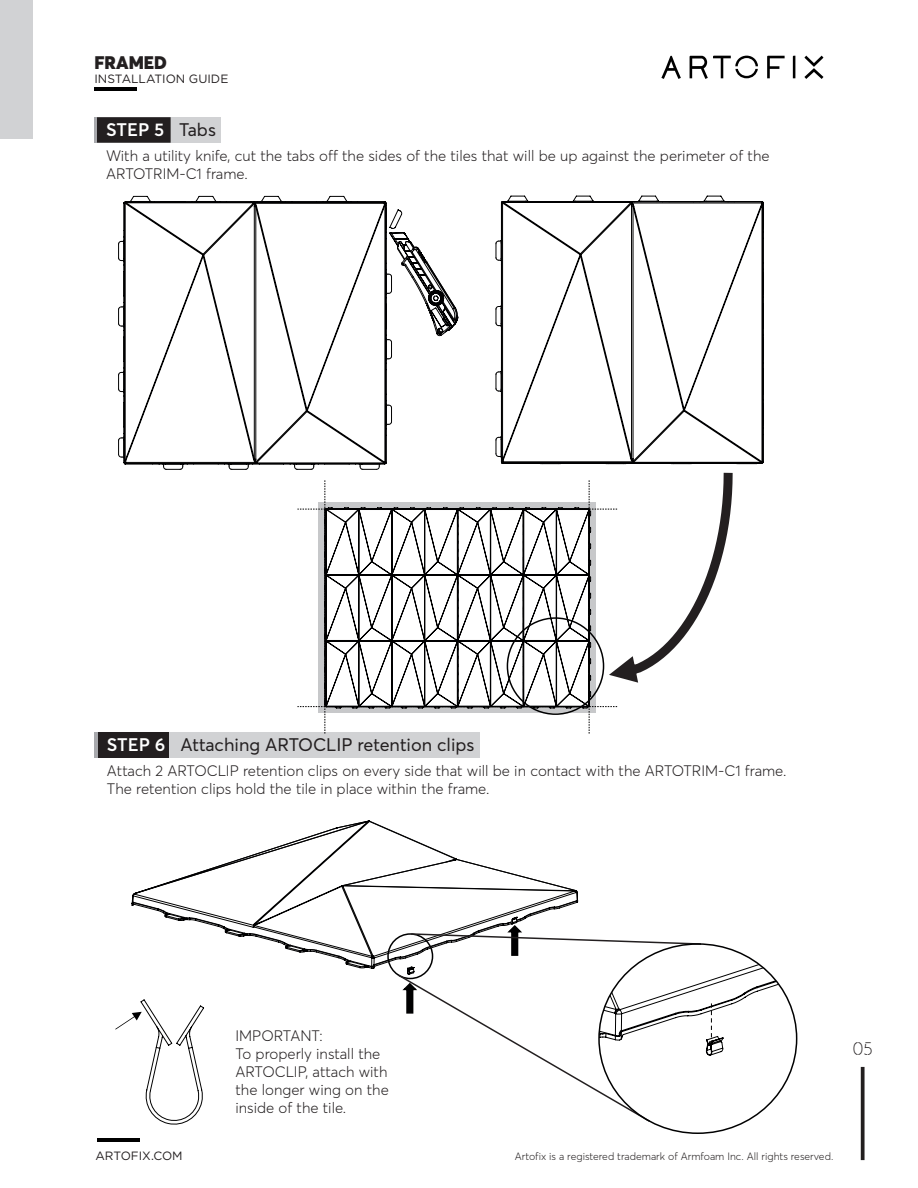
<style>
.page{position:relative;width:918px;height:1188px;background:#fff}
.page>*{position:absolute;margin:0;border:0;box-sizing:border-box;transform-origin:0 0}
.t1{font:18px "Averta";color:#231f20}
.t2{font:600 18px "Averta";color:#fff}
.t3{font:900 18px "Averta";color:#231f20}
.t4{font:18px "Towards";color:#231f20}
.t5{font:300 15px/18px "Averta";color:#231f20}
.t6{font:12px "Gotham";color:#231f20}
.t7{font:300 10.5px "Averta";color:#231f20}
.s1{font-weight:400;color:#231f20}
.s2{font-weight:600;color:#fff}
</style>
<div class="page">
<hr style="left:94px;top:87px;width:43px;height:4px;background:#000">
<svg style="left:767px;top:56px;width:18px;height:22px"></svg>
<svg style="left:793px;top:56px;width:2px;height:22px"></svg>
<svg style="left:661px;top:56px;width:20px;height:23px"></svg>
<svg style="left:690px;top:56px;width:68px;height:23px"></svg>
<svg style="left:804px;top:56px;width:19px;height:23px"></svg>
<div style="left:95px;top:732px;width:385px;height:25px;background:#d1d2d4"></div>
<div style="left:95px;top:732px;width:74px;height:25px;background:#231f20"></div>
<hr style="left:95px;top:732px;width:3px;height:25px;background:#a8a9ad">
<div style="left:95px;top:117px;width:126px;height:26px;background:#d1d2d4"></div>
<div style="left:95px;top:117px;width:76px;height:26px;background:#231f20"></div>
<hr style="left:95px;top:117px;width:2px;height:26px;background:#a8a9ad">
<svg style="left:131px;top:820px;width:447px;height:153px"></svg>
<svg style="left:297px;top:473px;width:436px;height:261px"></svg>
<svg style="left:325px;top:508px;width:265px;height:201px"></svg>
<div style="left:324px;top:508px;width:265px;height:199px;border:1px solid #000001"></div>
<svg style="left:118px;top:200px;width:322px;height:270px"></svg>
<svg style="left:389px;top:232px;width:70px;height:104px"></svg>
<svg style="left:495px;top:200px;width:269px;height:264px"></svg>
<div style="left:387px;top:933px;width:46px;height:46px;border:2px solid #000001;border-radius:50%"></div>
<svg style="left:115px;top:999px;width:89px;height:126px"></svg>
<svg style="left:396px;top:924px;width:401px;height:199px"></svg>
<svg style="left:861px;top:1067px;width:4px;height:93px"></svg>
<div style="left:0;top:0;width:33px;height:138px;background:#d1d2d4"></div>
<hr style="left:97px;top:1138px;width:42px;height:4px;background:#000">
<p class="t3" style="left:94px;top:51px;width:74px">FRAMED</p>
<p class="t6" style="left:94px;top:71px;width:135px">INSTALLATION GUIDE</p>
<p class="t2" style="left:106px;top:119px;width:111px">STEP 5 <span class="s1">Tabs</span></p>
<p class="t5" style="left:106px;top:147px;width:665px">With a utility knife, cut the tabs off the sides of the tiles that will be up against the perimeter of the<br>ARTOTRIM-C1 frame.</p>
<p class="t1" style="left:107px;top:734px;width:369px"><span class="s2">STEP 6</span> Attaching ARTOCLIP retention clips</p>
<p class="t5" style="left:107px;top:761px;width:681px">Attach 2 ARTOCLIP retention clips on every side that will be in contact with the ARTOTRIM-C1 frame.<br>The retention clips hold the tile in place within the frame.</p>
<p class="t5" style="left:235px;top:1027px;width:155px">IMPORTANT:<br>To properly install the<br>ARTOCLIP, attach with the longer wing on the inside of the tile.</p>
<p class="t4" style="left:852px;top:1038px;width:22px">05</p>
<p class="t6" style="left:95px;top:1148px;width:89px">ARTOFIX.COM</p>
<p class="t7" style="left:515px;top:1150px;width:320px">Artofix is a registered trademark of Armfoam Inc. All rights reserved.</p>
</div>
